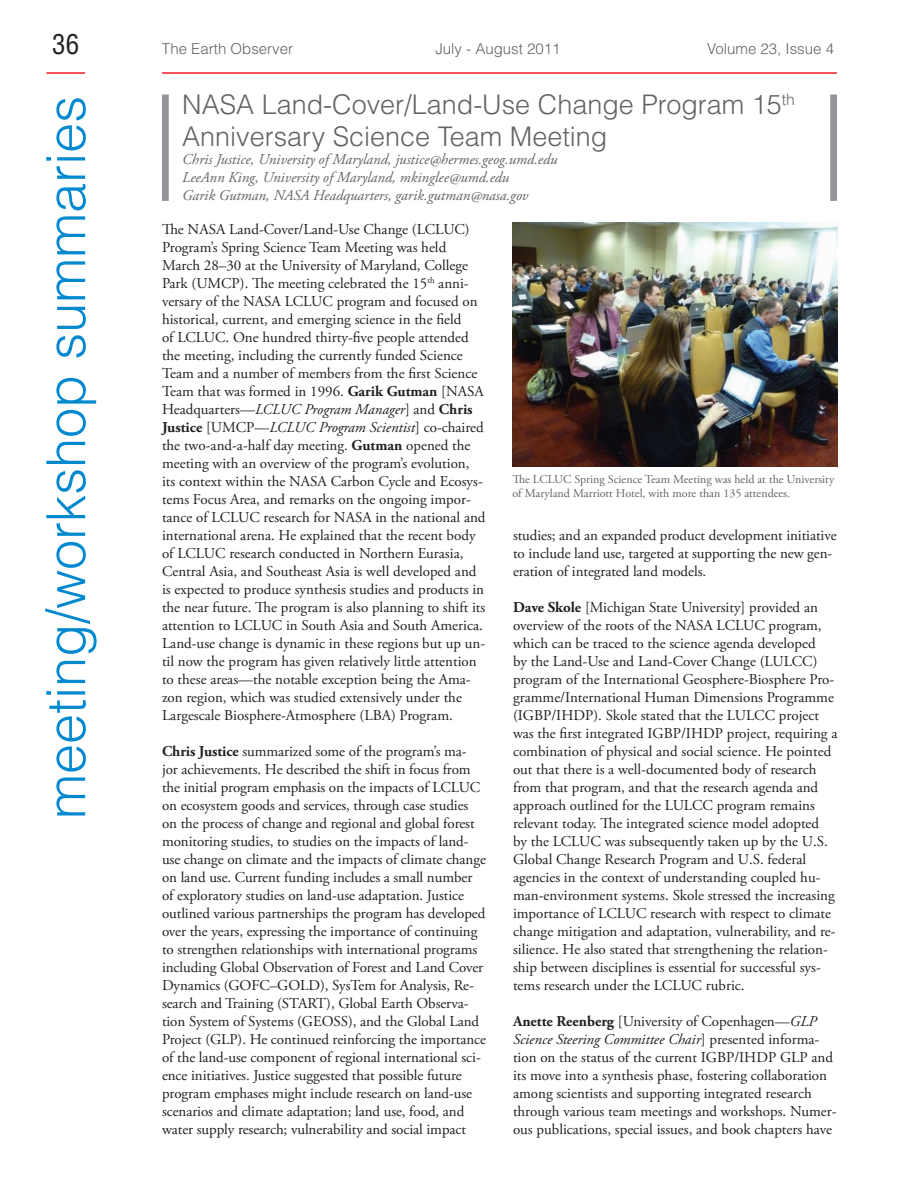
<style>
.page{position:relative;width:918px;height:1188px;background:#fff}
.page>*{position:absolute;margin:0;border:0;box-sizing:border-box;transform-origin:0 0}
.t1{font:300 54px "Helvetica LT Std";color:#0089cf}
.t2{font:300 27px/32.4px "Helvetica LT Std";color:#636366}
.t3{font:condensed 27px "Helvetica LT Std";color:#231f20}
.t4{font:15px/18px "Adobe Garamond Pro";color:#231f20}
.t5{font:italic 15px/18px "Adobe Garamond Pro";color:#636366}
.t6{font:300 15px "Helvetica LT Std";color:#636366}
.t7{font:12px/14.4px "Adobe Garamond Pro";color:#636366}
.s1{font-weight:700}
.s2{font-style:italic}
</style>
<div class="page">
<hr style="left:162px;top:72px;width:675px;height:2px;background:#ee1d23">
<hr style="left:46px;top:72px;width:39px;height:2px;background:#ee1d23">
<svg style="left:162px;top:94px;width:7px;height:107px"></svg>
<svg style="left:830px;top:94px;width:7px;height:107px"></svg>
<img style="left:512px;top:222px;width:326px;height:244px">
<h2 class="t3" style="left:52px;top:27px;width:28px">36</h2>
<p class="t6" style="left:162px;top:39px;width:133px">The Earth Observer</p>
<p class="t6" style="left:435px;top:39px;width:127px">July - August 2011</p>
<p class="t6" style="left:707px;top:39px;width:128px">Volume 23, Issue 4</p>
<h1 class="t1" style="left:32px;top:819px;width:725px;rotate:-90deg">meeting/workshop summaries</h1>
<p class="t2" style="left:182px;top:88px;width:614px">NASA Land-Cover/Land-Use Change Program 15<sup>th<br></sup>Anniversary Science Team Meeting</p>
<p class="t5" style="left:182px;top:151px;width:377px">Chris Justice, University of Maryland, justice@hermes.geog.umd.edu<br>LeeAnn King, University of Maryland, mkinglee@umd.edu<br>Garik Gutman, NASA Headquarters, garik.gutman@nasa.gov</p>
<p class="t4" style="left:162px;top:221px;width:325px">The NASA Land-Cover/Land-Use Change (LCLUC)<br>Program’s Spring Science Team Meeting was held March 28–30 at the University of Maryland, College Park (UMCP). The meeting celebrated the 15<sup>th</sup> anni&shy;versary of the NASA LCLUC program and focused on historical, current, and emerging science in the field<br>of LCLUC. One hundred thirty-five people attended the meeting, including the currently funded Science Team and a number of members from the first Science Team that was formed in 1996. <span class="s1">Garik Gutman</span> [NASA Headquarters—<span class="s2">LCLUC Program Manager</span>] and <span class="s1">Chris Justice</span> [UMCP—<span class="s2">LCLUC Program Scientist</span>] co-chaired the two-and-a-half day meeting. <span class="s1">Gutman</span> opened the meeting with an overview of the program’s evolution, its context within the NASA Carbon Cycle and Ecosys&shy;tems Focus Area, and remarks on the ongoing impor&shy;tance of LCLUC research for NASA in the national and international arena. He explained that the recent body of LCLUC research conducted in Northern Eurasia, Central Asia, and Southeast Asia is well developed and is expected to produce synthesis studies and products in the near future. The program is also planning to shift its attention to LCLUC in South Asia and South America.<br>Land-use change is dynamic in these regions but up un&shy;til now the program has given relatively little attention to these areas—the notable exception being the Ama&shy;zon region, which was studied extensively under the Largescale Biosphere-Atmosphere (LBA) Program.</p>
<p class="t4" style="left:162px;top:743px;width:326px"><span class="s1">Chris Justice</span> summarized some of the program’s ma&shy;jor achievements. He described the shift in focus from the initial program emphasis on the impacts of LCLUC on ecosystem goods and services, through case studies on the process of change and regional and global forest monitoring studies, to studies on the impacts of land&shy;use change on climate and the impacts of climate change on land use. Current funding includes a small number of exploratory studies on land-use adaptation. Justice outlined various partnerships the program has developed over the years, expressing the importance of continuing to strengthen relationships with international programs including Global Observation of Forest and Land Cover Dynamics (GOFC–GOLD), SysTem for Analysis, Re&shy;search and Training (START), Global Earth Observa&shy;tion System of Systems (GEOSS), and the Global Land Project (GLP). He continued reinforcing the importance of the land-use component of regional international sci&shy;ence initiatives. Justice suggested that possible future program emphases might include research on land-use scenarios and climate adaptation; land use, food, and water supply research; vulnerability and social impact</p>
<p class="t7" style="left:512px;top:472px;width:323px">The LCLUC Spring Science Team Meeting was held at the University of Maryland Marriott Hotel, with more than 135 attendees.</p>
<p class="t4" style="left:513px;top:527px;width:325px">studies; and an expanded product development initiative to include land use, targeted at supporting the new gen&shy;eration of integrated land models.</p>
<p class="t4" style="left:513px;top:599px;width:326px"><span class="s1">Dave Skole</span> [Michigan State University] provided an overview of the roots of the NASA LCLUC program, which can be traced to the science agenda developed<br>by the Land-Use and Land-Cover Change (LULCC) program of the International Geosphere-Biosphere Pro&shy;gramme/International Human Dimensions Programme (IGBP/IHDP). Skole stated that the LULCC project was the first integrated IGBP/IHDP project, requiring a combination of physical and social science. He pointed out that there is a well-documented body of research from that program, and that the research agenda and approach outlined for the LULCC program remains relevant today. The integrated science model adopted<br>by the LCLUC was subsequently taken up by the U.S.<br>Global Change Research Program and U.S. federal agencies in the context of understanding coupled hu&shy;man-environment systems. Skole stressed the increasing importance of LCLUC research with respect to climate change mitigation and adaptation, vulnerability, and re&shy;silience. He also stated that strengthening the relation&shy;ship between disciplines is essential for successful sys&shy;tems research under the LCLUC rubric.</p>
<p class="t4" style="left:513px;top:1013px;width:325px"><span class="s1">Anette Reenberg</span> [University of Copenhagen—<span class="s2">GLP Science Steering Committee Chair</span>] presented informa&shy;tion on the status of the current IGBP/IHDP GLP and its move into a synthesis phase, fostering collaboration among scientists and supporting integrated research through various team meetings and workshops. Numer&shy;ous publications, special issues, and book chapters have</p>
</div>
